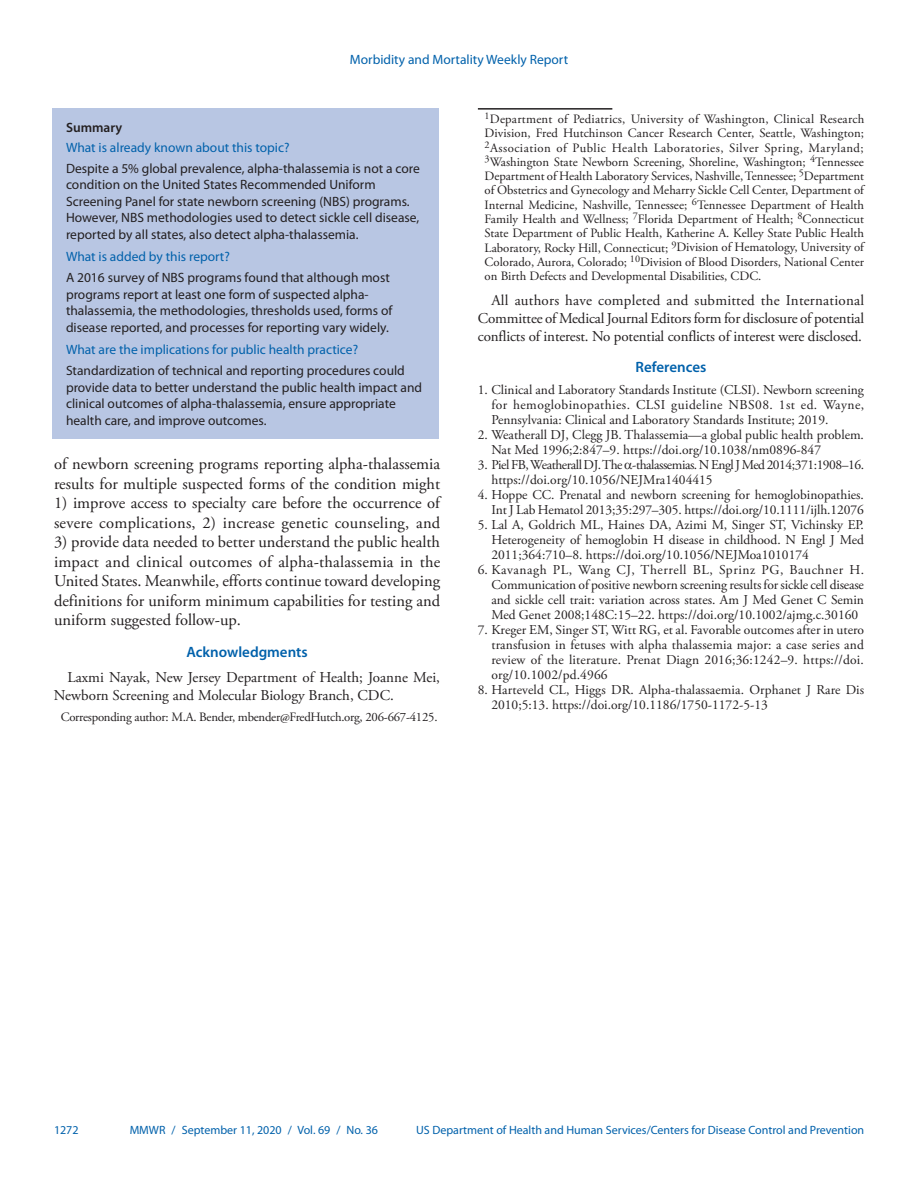
<style>
.page{position:relative;width:918px;height:1188px;background:#fff}
.page>*{position:absolute;margin:0;border:0;box-sizing:border-box;transform-origin:0 0}
.Paragraph{font:16.5px/19.5px "Adobe Garamond Pro";color:#231f20}
.Conflict_of_Interest{font:15px/18px "Adobe Garamond Pro";letter-spacing:-.01em;color:#231f20;text-align:justify}
.Acknowledgment{font:15px/18px "Adobe Garamond Pro";color:#231f20}
.Acknowledgment_Head{font:600 15px "Myriad Pro";color:#0161ab}
.Ref_Title{font:600 15px "Myriad Pro";color:#0161ab}
.References{font:13.5px/15px "Adobe Garamond Pro";color:#231f20;text-align:justify}
.Summary_Box_Text{font:13.5px/16.5px "Myriad Pro";color:#231f20}
.Summary_Box_Heading{font:13.5px "Myriad Pro";color:#0161ab}
.References-2{font:13.5px/15px "Adobe Garamond Pro";letter-spacing:-.035em;color:#231f20}
.Summary_Box_Ttile{font:600 13.5px "Myriad Pro";color:#231f20}
.Author_Affiliations{font:12.75px/14.2px "Adobe Garamond Pro";color:#231f20;text-align:justify}
.Corresponding_Author{font:12.75px "Adobe Garamond Pro";letter-spacing:-.02em;color:#231f20}
.t1{font:12px "Myriad Pro";color:#0161ab}
</style>
<div class="page">
<div style="left:52px;top:108px;width:387px;height:330px;background:#b8c6e3"></div>
<hr style="left:478px;top:108px;width:134px;height:2px;background:#231f20">
<p class="Summary_Box_Heading" style="left:350px;top:51px;width:220px">Morbidity and Mortality Weekly Report</p>
<h1 class="Summary_Box_Ttile" style="left:66px;top:119px;width:58px">Summary</h1>
<h1 class="Summary_Box_Heading" style="left:66px;top:139px;width:225px">What is already known about this topic?</h1>
<p class="Summary_Box_Text" style="left:66px;top:160px;width:355px">Despite a 5% global prevalence, alpha-thalassemia is not a core condition on the United States Recommended Uniform Screening Panel for state newborn screening (NBS) programs.<br>However, NBS methodologies used to detect sickle cell disease, reported by all states, also detect alpha-thalassemia.</p>
<h1 class="Summary_Box_Heading" style="left:66px;top:249px;width:165px">What is added by this report?</h1>
<p class="Summary_Box_Text" style="left:66px;top:269px;width:328px">A 2016 survey of NBS programs found that although most programs report at least one form of suspected alpha&shy;thalassemia, the methodologies, thresholds used, forms of disease reported, and processes for reporting vary widely.</p>
<h1 class="Summary_Box_Heading" style="left:66px;top:342px;width:294px">What are the implications for public health practice?</h1>
<p class="Summary_Box_Text" style="left:66px;top:362px;width:358px">Standardization of technical and reporting procedures could provide data to better understand the public health impact and clinical outcomes of alpha-thalassemia, ensure appropriate health care, and improve outcomes.</p>
<p class="Paragraph" style="left:54px;top:455px;width:388px">of newborn screening programs reporting alpha-thalassemia results for multiple suspected forms of the condition might</p>
<p class="Paragraph" style="left:54px;top:494px;width:388px">1) improve access to specialty care before the occurrence of severe complications, 2) increase genetic counseling, and</p>
<p class="Paragraph" style="left:54px;top:533px;width:388px;text-align:justify">3) provide data needed to better understand the public health impact and clinical outcomes of alpha-thalassemia in the United States. Meanwhile, efforts continue toward developing definitions for uniform minimum capabilities for testing and uniform suggested follow-up.</p>
<h1 class="Acknowledgment_Head" style="left:186px;top:642px;width:123px">Acknowledgments</h1>
<p class="Acknowledgment" style="left:54px;top:668px;width:388px;text-indent:13px">Laxmi Nayak, New Jersey Department of Health; Joanne Mei,<br>Newborn Screening and Molecular Biology Branch, CDC.</p>
<p class="Corresponding_Author" style="left:61px;top:709px;width:378px">Corresponding author: M.A. Bender, mbender@FredHutch.org, 206-667-4125.</p>
<p class="Author_Affiliations" style="left:485px;top:113px;width:381px"><sup>1</sup>Department of Pediatrics, University of Washington, Clinical Research Division, Fred Hutchinson Cancer Research Center, Seattle, Washington; <sup>2</sup>Association of Public Health Laboratories, Silver Spring, Maryland; <sup>3</sup>Washington State Newborn Screening, Shoreline, Washington; <sup>4</sup>Tennessee Department of Health Laboratory Services, Nashville, Tennessee; <sup>5</sup>Department of Obstetrics and Gynecology and Meharry Sickle Cell Center, Department of Internal Medicine, Nashville, Tennessee; <sup>6</sup>Tennessee Department of Health Family Health and Wellness; <sup>7</sup>Florida Department of Health; <sup>8</sup>Connecticut State Department of Public Health, Katherine A. Kelley State Public Health Laboratory, Rocky Hill, Connecticut; <sup>9</sup>Division of Hematology, University of Colorado, Aurora, Colorado; <sup>10</sup>Division of Blood Disorders, National Center on Birth Defects and Developmental Disabilities, CDC.</p>
<p class="Conflict_of_Interest" style="left:478px;top:292px;width:388px;text-indent:14px">All authors have completed and submitted the International Committee of Medical Journal Editors form for disclosure of potential conflicts of interest. No potential conflicts of interest were disclosed.</p>
<h1 class="Ref_Title" style="left:636px;top:358px;width:72px">References</h1>
<p class="References" style="left:491px;top:383px;width:374px;text-indent:-14px">1. Clinical and Laboratory Standards Institute (CLSI). Newborn screening for hemoglobinopathies. CLSI guideline NBS08. 1st ed. Wayne, Pennsylvania: Clinical and Laboratory Standards Institute; 2019.</p>
<p class="References" style="left:491px;top:428px;width:374px;text-indent:-14px">2. Weatherall DJ, Clegg JB. Thalassemia—a global public health problem.<br>Nat Med 1996;2:847–9. https://doi.org/10.1038/nm0896-847</p>
<p class="References-2" style="left:491px;top:458px;width:374px;text-indent:-13px">3. Piel FB, Weatherall DJ. The -thalassemias. N Engl J Med 2014;371:1908–16. https://doi.org/10.1056/NEJMra1404415</p>
<p class="References" style="left:478px;top:488px;width:388px;text-align:right">4. Hoppe CC. Prenatal and newborn screening for hemoglobinopathies.<br>Int J Lab Hematol 2013;35:297–305. https://doi.org/10.1111/ijlh.12076</p>
<p class="References" style="left:491px;top:518px;width:374px;text-indent:-14px">5. Lal A, Goldrich ML, Haines DA, Azimi M, Singer ST, Vichinsky EP.<br>Heterogeneity of hemoglobin H disease in childhood. N Engl J Med 2011;364:710–8. https://doi.org/10.1056/NEJMoa1010174</p>
<p class="References" style="left:491px;top:563px;width:374px;text-indent:-14px">6. Kavanagh PL, Wang CJ, Therrell BL, Sprinz PG, Bauchner H.<br>Communication of positive newborn screening results for sickle cell disease and sickle cell trait: variation across states. Am J Med Genet C Semin Med Genet 2008;148C:15–22. https://doi.org/10.1002/ajmg.c.30160</p>
<p class="References" style="left:491px;top:623px;width:374px;text-indent:-14px">7. Kreger EM, Singer ST, Witt RG, et al. Favorable outcomes after in utero transfusion in fetuses with alpha thalassemia major: a case series and review of the literature. Prenat Diagn 2016;36:1242–9. https://doi. org/10.1002/pd.4966</p>
<p class="References" style="left:491px;top:683px;width:374px;text-indent:-14px">8. Harteveld CL, Higgs DR. Alpha-thalassaemia. Orphanet J Rare Dis<br>2010;5:13. https://doi.org/10.1186/1750-1172-5-13</p>
<p class="t1" style="left:54px;top:1123px;width:26px">1272</p>
<p class="t1" style="left:130px;top:1123px;width:250px">MMWR / September 11, 2020 / Vol. 69 / No. 36</p>
<p class="t1" style="left:416px;top:1123px;width:450px">US Department of Health and Human Services/Centers for Disease Control and Prevention</p>
</div>
